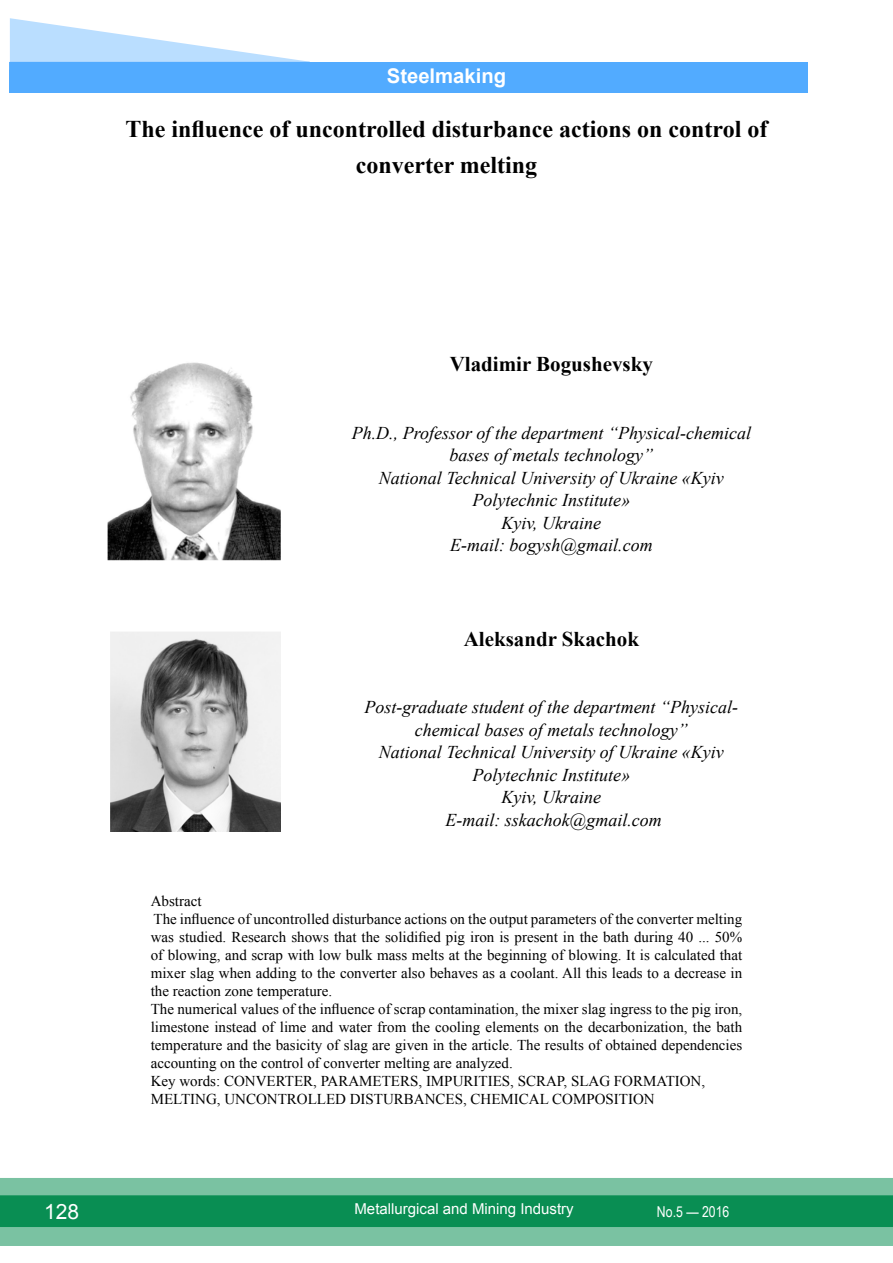
<style>
.page{position:relative;width:893px;height:1263px;background:#fff}
.page>*{position:absolute;margin:0;border:0;box-sizing:border-box;transform-origin:0 0}
.t1{font:700 24px/36px "Times New Roman";color:#000;text-align:center}
.t2{font:700 21px "Times New Roman";color:#000}
.t3{font:21px "Arial";color:#fff}
.t4{font:700 20.25px "Arial";color:#fff}
.t5{font:italic 18px/22.5px "Times New Roman";color:#000;text-align:center}
.t6{font:15px/18px "Times New Roman";color:#000}
.t7{font:15px "Arial";color:#fff}
.t8{font:15px "Arial Narrow";color:#fff}
</style>
<div class="page">
<div style="left:0;top:1178px;width:893px;height:68px;background:#7ac2a2"></div>
<div style="left:0;top:1195px;width:893px;height:32px;background:#098e53;border:2px solid #098e53"></div>
<div style="left:10px;top:62px;width:798px;height:30px;background:#52abff"></div>
<svg style="left:10px;top:18px;width:300px;height:44px"></svg>
<img style="left:107px;top:362px;width:174px;height:198px">
<img style="left:110px;top:632px;width:171px;height:200px">
<h3 class="t4" style="left:387px;top:62px;width:121px">Steelmaking</h3>
<h1 class="t1" style="left:126px;top:111px;width:643px">The influence of uncontrolled disturbance actions on control of converter melting</h1>
<h2 class="t2" style="left:450px;top:350px;width:205px">Vladimir Bogushevsky</h2>
<p class="t5" style="left:352px;top:421px;width:401px">Ph.D., Professor of the department “Physical-chemical bases of metals technology”<br>National Technical University of Ukraine «Kyiv Polytechnic Institute»<br>Kyiv, Ukraine<br>E-mail: bogysh@gmail.com</p>
<h2 class="t2" style="left:464px;top:624px;width:177px">Aleksandr Skachok</h2>
<p class="t5" style="left:365px;top:695px;width:375px">Post-graduate student of the department “Physical&shy;chemical bases of metals technology”<br>National Technical University of Ukraine «Kyiv Polytechnic Institute»<br>Kyiv, Ukraine<br>E-mail: sskachok@gmail.com</p>
<p class="t6" style="left:151px;top:891px;width:593px">Abstract<br>The influence of uncontrolled disturbance actions on the output parameters of the converter melting was studied. Research shows that the solidified pig iron is present in the bath during 40 ... 50% of blowing, and scrap with low bulk mass melts at the beginning of blowing. It is calculated that mixer slag when adding to the converter also behaves as a coolant. All this leads to a decrease in the reaction zone temperature.<br>The numerical values of the influence of scrap contamination, the mixer slag ingress to the pig iron, limestone instead of lime and water from the cooling elements on the decarbonization, the bath temperature and the basicity of slag are given in the article. The results of obtained dependencies accounting on the control of converter melting are analyzed.<br>Key words: CONVERTER, PARAMETERS, IMPURITIES, SCRAP, SLAG FORMATION, MELTING, UNCONTROLLED DISTURBANCES, CHEMICAL COMPOSITION</p>
<h2 class="t3" style="left:44px;top:1197px;width:37px">128</h2>
<p class="t7" style="left:354px;top:1199px;width:221px">Metallurgical and Mining Industry</p>
<p class="t8" style="left:657px;top:1201px;width:74px">No.5 — 2016</p>
</div>
